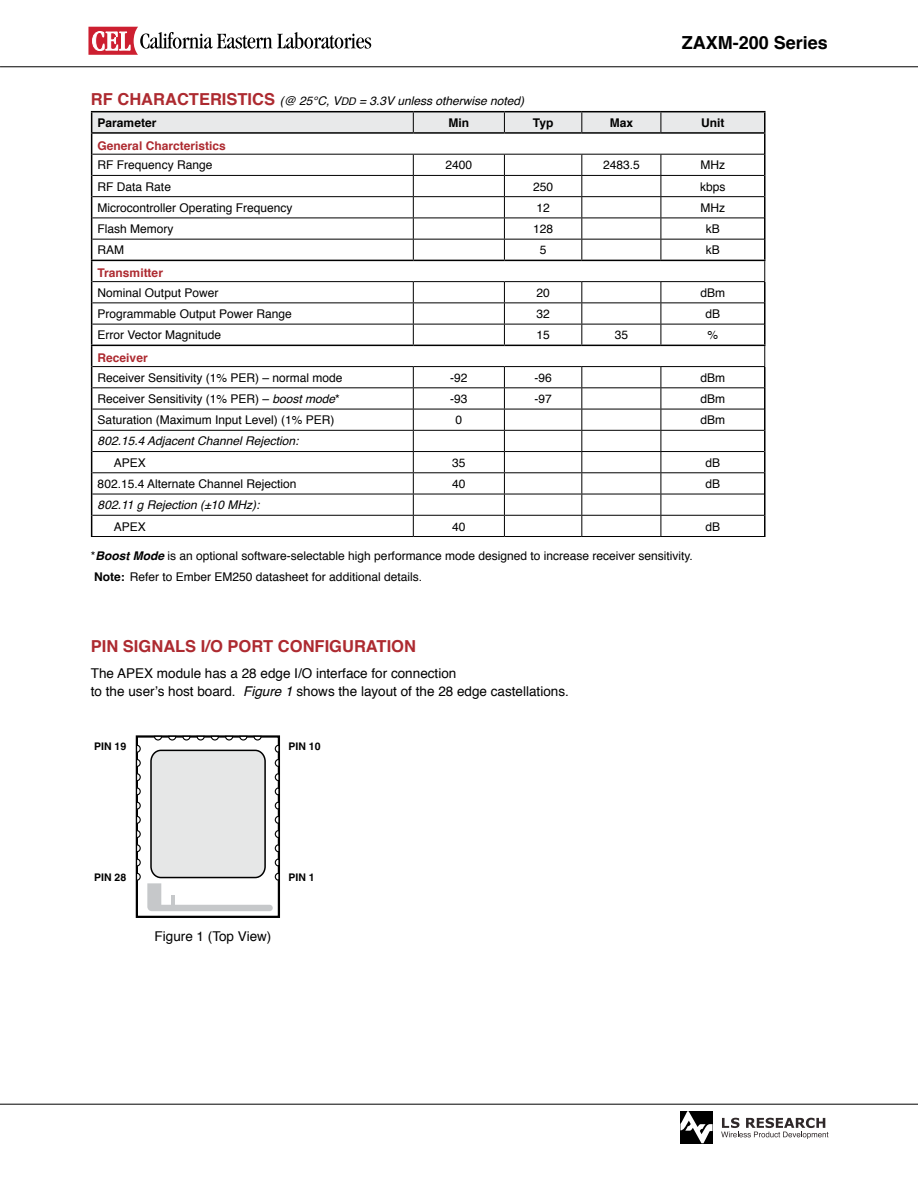
<style>
.page{position:relative;width:918px;height:1188px;background:#fff}
.page>*{position:absolute;margin:0;border:0;box-sizing:border-box;transform-origin:0 0}
.t1{font:700 18px "Helvetica";color:#000}
.t2{font:700 16.5px "Helvetica";color:#ad2a30}
.t3{font:13.5px/18px "Helvetica";color:#000}
.t4{font:12px/21px "Helvetica";color:#000}
.t5{font:italic 12px/22px "Helvetica";color:#000}
.t6{font:700 12px "Helvetica";color:#ad2a30}
.t7{font:700 12px "Helvetica";color:#000}
.t8{font:700 10.5px "Helvetica";color:#000}
.s1{font-weight:700;font-style:normal;font-size:16.5px;color:#ad2a30}
.s2{font-size:10.5px}
.s3{font-weight:700;font-style:normal}
.s4{font-style:italic}
.s5{font-weight:700;font-style:italic}
.s6{font-weight:700}
</style>
<div class="page">
<hr style="left:0;top:1104px;width:918px;height:1px;background:#000">
<hr style="left:0;top:66px;width:918px;height:1px;background:#000">
<svg style="left:88px;top:27px;width:283px;height:28px"></svg>
<svg style="left:721px;top:1118px;width:107px;height:21px"></svg>
<svg style="left:680px;top:1111px;width:33px;height:32px"></svg>
<hr style="left:91px;top:536px;width:322px;height:1px;background:#000">
<hr style="left:413px;top:536px;width:91px;height:1px;background:#000">
<hr style="left:504px;top:536px;width:78px;height:1px;background:#000">
<hr style="left:582px;top:536px;width:79px;height:1px;background:#000">
<hr style="left:661px;top:536px;width:105px;height:1px;background:#000">
<hr style="left:91px;top:111px;width:322px;height:1px;background:#000">
<hr style="left:413px;top:111px;width:91px;height:1px;background:#000">
<hr style="left:504px;top:111px;width:78px;height:1px;background:#000">
<hr style="left:582px;top:111px;width:79px;height:1px;background:#000">
<hr style="left:661px;top:111px;width:105px;height:1px;background:#000">
<hr style="left:764px;top:112px;width:2px;height:20px;background:#000">
<hr style="left:764px;top:134px;width:2px;height:20px;background:#000">
<hr style="left:764px;top:154px;width:2px;height:21px;background:#000">
<hr style="left:764px;top:175px;width:2px;height:22px;background:#000">
<hr style="left:764px;top:197px;width:2px;height:21px;background:#000">
<hr style="left:764px;top:218px;width:2px;height:21px;background:#000">
<hr style="left:764px;top:239px;width:2px;height:21px;background:#000">
<hr style="left:764px;top:282px;width:2px;height:21px;background:#000">
<hr style="left:764px;top:303px;width:2px;height:21px;background:#000">
<hr style="left:764px;top:324px;width:2px;height:21px;background:#000">
<hr style="left:764px;top:367px;width:2px;height:21px;background:#000">
<hr style="left:764px;top:388px;width:2px;height:21px;background:#000">
<hr style="left:764px;top:409px;width:2px;height:21px;background:#000">
<hr style="left:764px;top:430px;width:2px;height:22px;background:#000">
<hr style="left:764px;top:452px;width:2px;height:21px;background:#000">
<hr style="left:764px;top:473px;width:2px;height:21px;background:#000">
<hr style="left:764px;top:494px;width:2px;height:21px;background:#000">
<hr style="left:764px;top:515px;width:2px;height:21px;background:#000">
<hr style="left:661px;top:132px;width:105px;height:2px;background:#000">
<hr style="left:661px;top:345px;width:105px;height:1px;background:#000">
<svg style="left:91px;top:112px;width:674px;height:424px"></svg>
<hr style="left:92px;top:366px;width:321px;height:1px;background:#000">
<hr style="left:413px;top:366px;width:91px;height:1px;background:#000">
<hr style="left:504px;top:366px;width:78px;height:1px;background:#000">
<hr style="left:582px;top:366px;width:79px;height:1px;background:#000">
<hr style="left:661px;top:366px;width:104px;height:1px;background:#000">
<hr style="left:91px;top:260px;width:322px;height:1px;background:#000">
<hr style="left:413px;top:260px;width:91px;height:1px;background:#000">
<hr style="left:504px;top:260px;width:78px;height:1px;background:#000">
<hr style="left:582px;top:260px;width:79px;height:1px;background:#000">
<hr style="left:661px;top:260px;width:105px;height:1px;background:#000">
<div style="left:136px;top:735px;width:144px;height:183px;border:2px solid #000"></div>
<svg style="left:135px;top:744px;width:6px;height:137px"></svg>
<svg style="left:147px;top:735px;width:133px;height:176px"></svg>
<h1 class="t1" style="left:682px;top:28px;width:148px">ZAXM-200 Series</h1>
<p class="t5" style="left:98px;top:90px;width:428px;text-indent:-7px"><span class="s1">RF CHARACTERISTICS</span> (@ 25°C, V<span class="s2">DD</span> = 3.3V unless otherwise noted)<br><span class="s3">Parameter</span></p>
<p class="t7" style="left:449px;top:113px;width:22px">Min</p>
<p class="t7" style="left:533px;top:113px;width:22px">Typ</p>
<p class="t7" style="left:610px;top:113px;width:25px">Max</p>
<p class="t7" style="left:701px;top:113px;width:25px">Unit</p>
<p class="t6" style="left:98px;top:136px;width:130px">General Charcteristics</p>
<p class="t4" style="left:98px;top:155px;width:116px">RF Frequency Range</p>
<p class="t4" style="left:446px;top:155px;width:28px">2400</p>
<p class="t4" style="left:603px;top:155px;width:38px">2483.5</p>
<p class="t4" style="left:701px;top:155px;width:26px">MHz</p>
<p class="t4" style="left:98px;top:176px;width:75px">RF Data Rate</p>
<p class="t4" style="left:533px;top:176px;width:22px">250</p>
<p class="t4" style="left:700px;top:176px;width:27px">kbps</p>
<p class="t4" style="left:98px;top:198px;width:196px">Microcontroller Operating Frequency</p>
<p class="t4" style="left:536px;top:198px;width:15px">12</p>
<p class="t4" style="left:701px;top:198px;width:26px">MHz</p>
<p class="t4" style="left:98px;top:219px;width:78px">Flash Memory</p>
<p class="t4" style="left:533px;top:219px;width:22px">128</p>
<p class="t4" style="left:706px;top:219px;width:16px">kB</p>
<p class="t4" style="left:98px;top:240px;width:28px">RAM</p>
<p class="t4" style="left:540px;top:240px;width:8px">5</p>
<p class="t4" style="left:706px;top:240px;width:16px">kB</p>
<p class="t6" style="left:98px;top:263px;width:67px">Transmitter</p>
<p class="t4" style="left:98px;top:283px;width:122px">Nominal Output Power</p>
<p class="t4" style="left:536px;top:283px;width:15px">20</p>
<p class="t4" style="left:700px;top:283px;width:26px">dBm</p>
<p class="t4" style="left:98px;top:304px;width:196px">Programmable Output Power Range</p>
<p class="t4" style="left:536px;top:304px;width:15px">32</p>
<p class="t4" style="left:705px;top:304px;width:16px">dB</p>
<p class="t4" style="left:98px;top:325px;width:125px">Error Vector Magnitude</p>
<p class="t4" style="left:536px;top:325px;width:15px">15</p>
<p class="t4" style="left:615px;top:325px;width:15px">35</p>
<p class="t4" style="left:708px;top:325px;width:12px">%</p>
<p class="t6" style="left:98px;top:348px;width:52px">Receiver</p>
<p class="t4" style="left:98px;top:367px;width:246px">Receiver Sensitivity (1% PER) – normal mode</p>
<p class="t4" style="left:450px;top:367px;width:19px">-92</p>
<p class="t4" style="left:534px;top:367px;width:19px">-96</p>
<p class="t4" style="left:700px;top:367px;width:26px">dBm</p>
<p class="t4" style="left:98px;top:389px;width:244px">Receiver Sensitivity (1% PER) – <span class="s4">boost mode</span>*</p>
<p class="t4" style="left:450px;top:389px;width:19px">-93</p>
<p class="t4" style="left:534px;top:389px;width:19px">-97</p>
<p class="t4" style="left:701px;top:389px;width:26px">dBm</p>
<p class="t4" style="left:98px;top:410px;width:238px">Saturation (Maximum Input Level) (1% PER)</p>
<p class="t4" style="left:456px;top:410px;width:8px">0</p>
<p class="t4" style="left:701px;top:410px;width:26px">dBm</p>
<p class="t5" style="left:98px;top:430px;width:202px">802.15.4 Adjacent Channel Rejection:</p>
<p class="t4" style="left:114px;top:452px;width:34px">APEX</p>
<p class="t4" style="left:452px;top:452px;width:15px">35</p>
<p class="t4" style="left:706px;top:452px;width:16px">dB</p>
<p class="t4" style="left:98px;top:474px;width:200px">802.15.4 Alternate Channel Rejection</p>
<p class="t4" style="left:452px;top:474px;width:15px">40</p>
<p class="t4" style="left:706px;top:474px;width:16px">dB</p>
<p class="t5" style="left:98px;top:494px;width:163px">802.11 g Rejection (±10 MHz):</p>
<p class="t4" style="left:114px;top:516px;width:34px">APEX</p>
<p class="t4" style="left:452px;top:516px;width:15px">40</p>
<p class="t4" style="left:706px;top:516px;width:16px">dB</p>
<p class="t4" style="left:91px;top:546px;width:604px">*<span class="s5">Boost Mode</span> is an optional software-selectable high performance mode designed to increase receiver sensitivity.<br><span class="s6">Note:</span> Refer to Ember EM250 datasheet for additional details.</p>
<h2 class="t2" style="left:91px;top:633px;width:327px">PIN SIGNALS I/O PORT CONFIGURATION</h2>
<p class="t3" style="left:91px;top:665px;width:480px">The APEX module has a 28 edge I/O interface for connection<br>to the user’s host board. <span class="s4">Figure 1</span> shows the layout of the 28 edge castellations.</p>
<p class="t8" style="left:94px;top:741px;width:34px">PIN 19</p>
<p class="t8" style="left:289px;top:741px;width:34px">PIN 10</p>
<p class="t8" style="left:94px;top:871px;width:34px">PIN 28</p>
<p class="t8" style="left:289px;top:871px;width:28px">PIN 1</p>
<p class="t3" style="left:155px;top:928px;width:118px">Figure 1 (Top View)</p>
</div>
